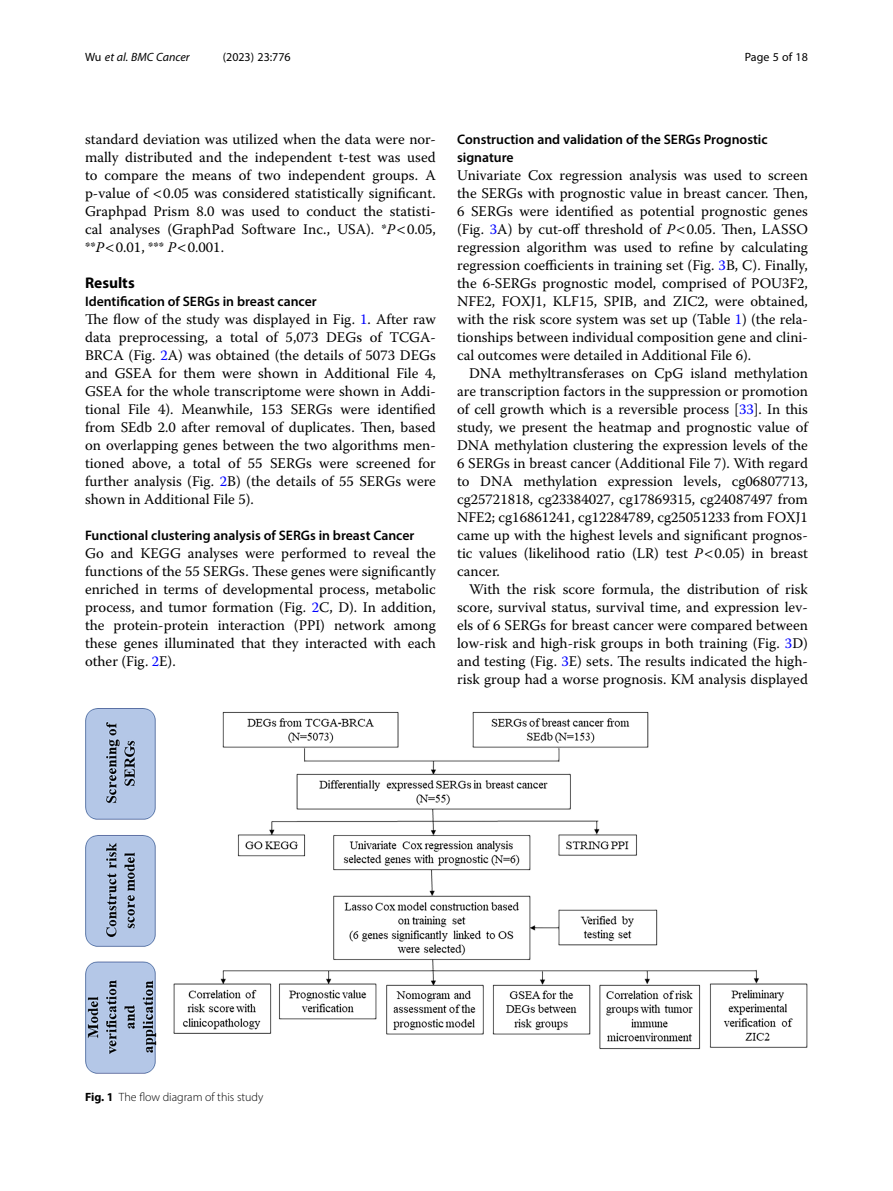
<style>
.page{position:relative;width:893px;height:1191px;background:#fff}
.page>*{position:absolute;margin:0;border:0;box-sizing:border-box;transform-origin:0 0}
.Head_1{font:700 15.45px "Myriad Pro";color:#000}
.Body_Text{font:14.7px/18px "Warnock Pro";color:#000;text-align:justify}
.Body_Text_Indent{font:14.7px/18px "Warnock Pro";color:#000;text-align:justify}
.Head_2{font:600 13.8px/18px "Myriad Pro";color:#000}
.Head_2_After_1{font:600 13.8px "Myriad Pro";color:#000}
.Figure_Caption{font:300 12px "Myriad Pro";color:#000}
.t1{font:12px "Myriad Pro";color:#000}
.t2{font:italic 12px "Myriad Pro";color:#000}
.s1{font-style:normal}
.s2{font-style:italic}
.s3{color:#00f}
.s4{font-weight:700}
</style>
<div class="page">
<img style="left:85px;top:708px;width:723px;height:366px">
<p class="t2" style="left:85px;top:50px;width:106px"><span class="s1">Wu</span> et al. BMC Cancer</p>
<p class="t1" style="left:223px;top:50px;width:70px">(2023) 23:776</p>
<p class="t1" style="left:745px;top:50px;width:65px">Page 5 of 18</p>
<p class="Body_Text" style="left:85px;top:130px;width:352px">standard deviation was utilized when the data were nor&shy;mally distributed and the independent t-test was used to compare the means of two independent groups. A p-value of 0.05 was considered statistically significant.<br>Graphpad Prism 8.0 was used to conduct the statisti&shy;cal analyses (GraphPad Software Inc., USA). *<span class="s2">P</span> 0.05, **<span class="s2">P</span> 0.01, *** <span class="s2">P</span> 0.001.</p>
<p class="Head_1" style="left:85px;top:273px;width:51px">Results</p>
<p class="Head_2_After_1" style="left:85px;top:293px;width:233px">Identification of SERGs in breast cancer</p>
<p class="Body_Text" style="left:85px;top:310px;width:352px">The flow of the study was displayed in Fig. <span class="s3">1</span>. After raw data preprocessing, a total of 5,073 DEGs of TCGA-BRCA (Fig. <span class="s3">2</span>A) was obtained (the details of 5073 DEGs and GSEA for them were shown in Additional File 4, GSEA for the whole transcriptome were shown in Addi&shy;tional File 4). Meanwhile, 153 SERGs were identified from SEdb 2.0 after removal of duplicates. Then, based on overlapping genes between the two algorithms men&shy;tioned above, a total of 55 SERGs were screened for further analysis (Fig. <span class="s3">2</span>B) (the details of 55 SERGs were shown in Additional File 5).</p>
<p class="Head_2" style="left:85px;top:526px;width:331px">Functional clustering analysis of SERGs in breast Cancer</p>
<p class="Body_Text" style="left:85px;top:544px;width:352px">Go and KEGG analyses were performed to reveal the functions of the 55 SERGs. These genes were significantly enriched in terms of developmental process, metabolic process, and tumor formation (Fig. <span class="s3">2</span>C, D). In addition, the protein-protein interaction (PPI) network among these genes illuminated that they interacted with each other (Fig. <span class="s3">2</span>E).</p>
<p class="Head_2" style="left:457px;top:130px;width:312px">Construction and validation of the SERGs Prognostic signature</p>
<p class="Body_Text" style="left:457px;top:166px;width:352px">Univariate Cox regression analysis was used to screen the SERGs with prognostic value in breast cancer. Then, 6 SERGs were identified as potential prognostic genes (Fig. <span class="s3">3</span>A) by cut-off threshold of <span class="s2">P</span> 0.05. Then, LASSO regression algorithm was used to refine by calculating regression coefficients in training set (Fig. <span class="s3">3</span>B, C). Finally, the 6-SERGs prognostic model, comprised of POU3F2, NFE2, FOXJ1, KLF15, SPIB, and ZIC2, were obtained, with the risk score system was set up (Table <span class="s3">1</span>) (the rela&shy;tionships between individual composition gene and clini&shy;cal outcomes were detailed in Additional File 6).</p>
<p class="Body_Text_Indent" style="left:457px;top:364px;width:352px;text-indent:12px">DNA methyltransferases on CpG island methylation are transcription factors in the suppression or promotion of cell growth which is a reversible process [<span class="s3">33</span>]. In this study, we present the heatmap and prognostic value of DNA methylation clustering the expression levels of the 6 SERGs in breast cancer (Additional File 7). With regard to DNA methylation expression levels, cg06807713, cg25721818, cg23384027, cg17869315, cg24087497 from NFE2; cg16861241, cg12284789, cg25051233 from FOXJ1 came up with the highest levels and significant prognos&shy;tic values (likelihood ratio (LR) test <span class="s2">P</span> 0.05) in breast cancer.</p>
<p class="Body_Text_Indent" style="left:457px;top:580px;width:352px;text-indent:12px">With the risk score formula, the distribution of risk score, survival status, survival time, and expression lev&shy;els of 6 SERGs for breast cancer were compared between low-risk and high-risk groups in both training (Fig. <span class="s3">3</span>D) and testing (Fig. <span class="s3">3</span>E) sets. The results indicated the high&shy;risk group had a worse prognosis. KM analysis displayed</p>
<p class="Figure_Caption" style="left:85px;top:1089px;width:180px"><span class="s4">Fig. 1</span> The flow diagram of this study</p>
</div>
